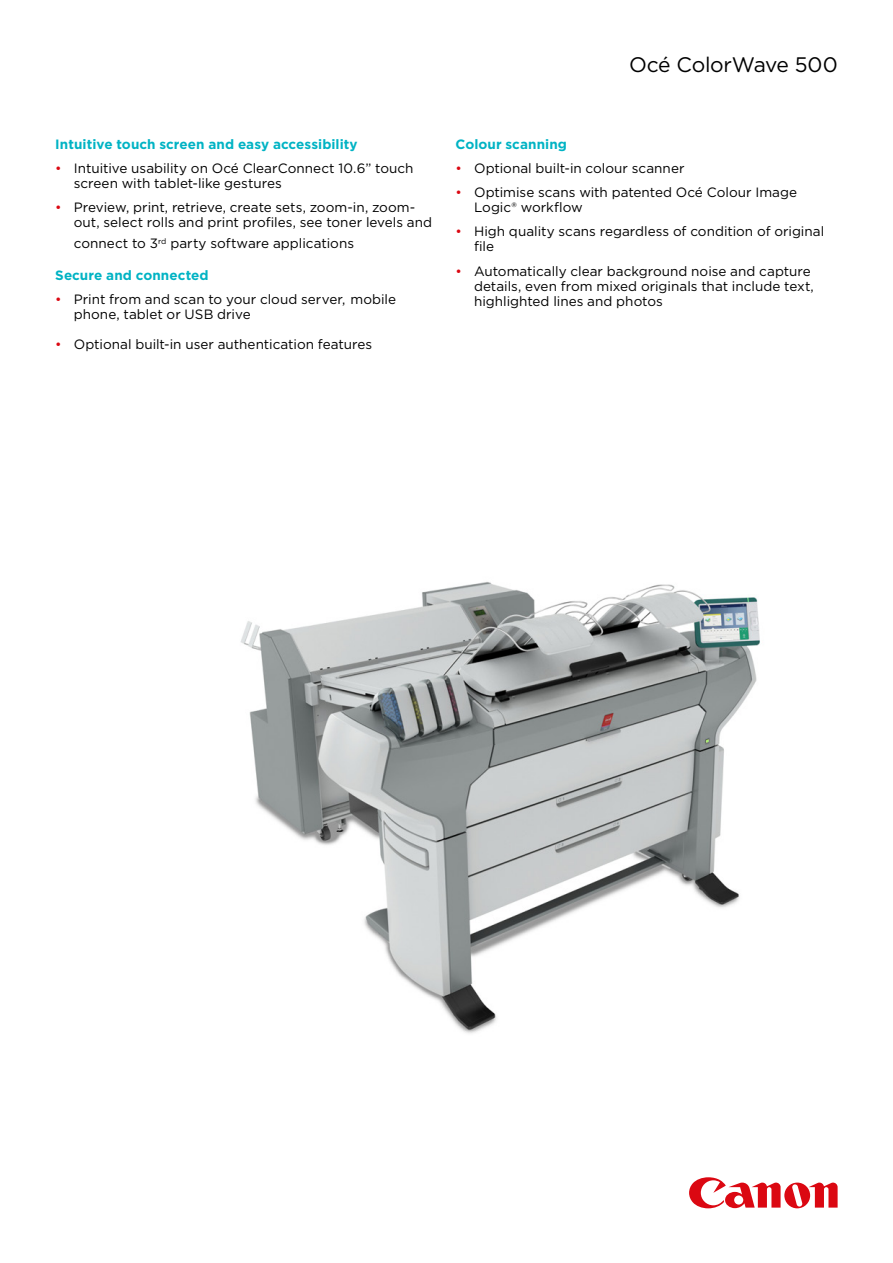
<style>
.page{position:relative;width:893px;height:1263px;background:#fff}
.page>*{position:absolute;margin:0;border:0;box-sizing:border-box;transform-origin:0 0}
.t1{font:21px "Gotham";letter-spacing:-.015em;color:#000}
.t2{font:13.5px/15px "Gotham";color:#000}
.t3{font:700 13.5px "Gotham";letter-spacing:.005em;color:#00b3c4}
.s1{color:#db0812}
</style>
<div class="page">
<svg style="left:689px;top:1177px;width:149px;height:31px"></svg>
<img style="left:240px;top:582px;width:520px;height:452px">
<h1 class="t1" style="left:629px;top:51px;width:210px">Océ ColorWave 500</h1>
<p class="t3" style="left:55px;top:135px;width:304px">Intuitive touch screen and easy accessibility</p>
<p class="t2" style="left:74px;top:160px;width:341px;text-indent:-19px"><span class="s1">•</span> Intuitive usability on Océ ClearConnect 10.6” touch screen with tablet-like gestures</p>
<p class="t2" style="left:74px;top:200px;width:360px;text-indent:-19px"><span class="s1">•</span> Preview, print, retrieve, create sets, zoom-in, zoom&shy;out, select rolls and print profiles, see toner levels and</p>
<p class="t2" style="left:74px;top:236px;width:282px">connect to 3<sup>rd</sup> party software applications</p>
<p class="t3" style="left:55px;top:266px;width:155px">Secure and connected</p>
<p class="t2" style="left:74px;top:292px;width:324px;text-indent:-19px"><span class="s1">•</span> Print from and scan to your cloud server, mobile phone, tablet or USB drive</p>
<p class="t2" style="left:55px;top:336px;width:318px"><span class="s1">•</span> Optional built-in user authentication features</p>
<p class="t3" style="left:455px;top:135px;width:113px">Colour scanning</p>
<p class="t2" style="left:455px;top:160px;width:231px"><span class="s1">•</span> Optional built-in colour scanner</p>
<p class="t2" style="left:474px;top:185px;width:325px;text-indent:-19px"><span class="s1">•</span> Optimise scans with patented Océ Colour Image<br>Logic® workflow</p>
<p class="t2" style="left:474px;top:224px;width:352px;text-indent:-19px"><span class="s1">•</span> High quality scans regardless of condition of original file</p>
<p class="t2" style="left:474px;top:263px;width:341px;text-indent:-19px"><span class="s1">•</span> Automatically clear background noise and capture details, even from mixed originals that include text, highlighted lines and photos</p>
</div>
